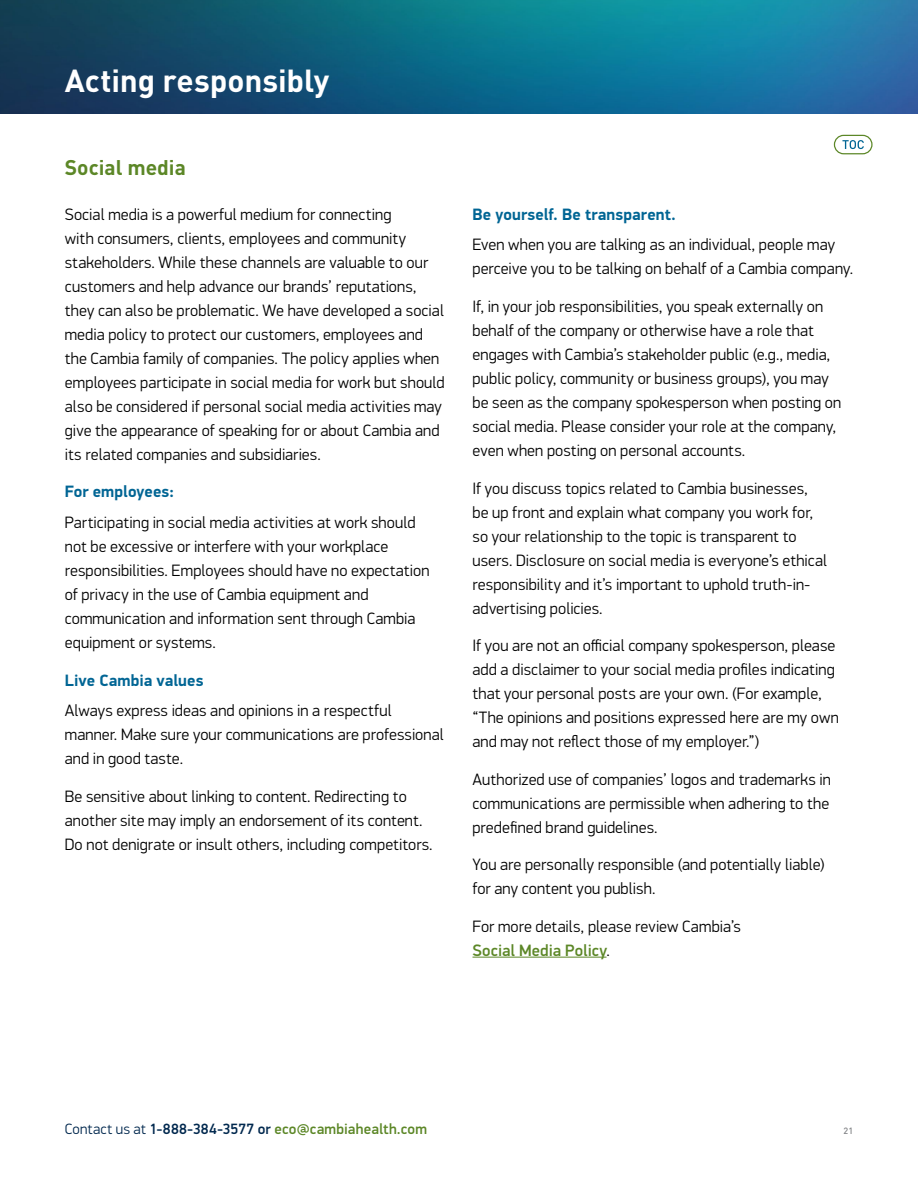
<style>
.page{position:relative;width:918px;height:1188px;background:#fff}
.page>*{position:absolute;margin:0;border:0;box-sizing:border-box;transform-origin:0 0}
.t1{font:700 31.5px "DIN Pro";letter-spacing:-.005em;color:#fff}
.t2{font:700 21px "DIN Pro";color:#5c8727}
.t3{font:300 16.5px/24px "PF Din Display Pro";letter-spacing:.01em;color:#000}
.t4{font:700 16.5px "PF Din Display Pro";letter-spacing:.005em;color:#006594}
.t5{font:500 15px "PF Din Display Pro";letter-spacing:.01em;color:#5c8727}
.t6{font:500 9px "DIN Pro";color:#808285}
.s1{font-weight:500;color:#5c8727}
.s2{font-weight:300;color:#00284e}
.s3{color:#00284e}
</style>
<div class="page">
<img style="left:0;top:0;width:918px;height:113px">
<hr style="left:472px;top:957px;width:135px;height:1px;background:#5c8727">
<svg style="left:842px;top:140px;width:22px;height:9px"></svg>
<div style="left:834px;top:135px;width:39px;height:19px;border:1px solid #5c8727;border-radius:9px"></div>
<h1 class="t1" style="left:65px;top:54px;width:266px">Acting responsibly</h1>
<p class="t2" style="left:65px;top:150px;width:123px">Social media</p>
<p class="t3" style="left:65px;top:202px;width:381px">Social media is a powerful medium for connecting<br>with consumers, clients, employees and community stakeholders. While these channels are valuable to our customers and help advance our brands’ reputations, they can also be problematic. We have developed a social media policy to protect our customers, employees and the Cambia family of companies. The policy applies when employees participate in social media for work but should also be considered if personal social media activities may give the appearance of speaking for or about Cambia and its related companies and subsidiaries.</p>
<p class="t4" style="left:65px;top:482px;width:111px">For employees:</p>
<p class="t3" style="left:65px;top:511px;width:366px">Participating in social media activities at work should not be excessive or interfere with your workplace responsibilities. Employees should have no expectation of privacy in the use of Cambia equipment and communication and information sent through Cambia equipment or systems.</p>
<p class="t4" style="left:65px;top:670px;width:140px">Live Cambia values</p>
<p class="t3" style="left:65px;top:699px;width:381px">Always express ideas and opinions in a respectful manner. Make sure your communications are professional and in good taste.</p>
<p class="t3" style="left:65px;top:785px;width:369px">Be sensitive about linking to content. Redirecting to another site may imply an endorsement of its content.<br>Do not denigrate or insult others, including competitors.</p>
<p class="t4" style="left:472px;top:204px;width:205px">Be yourself. Be transparent.</p>
<p class="t3" style="left:472px;top:233px;width:382px">Even when you are talking as an individual, people may perceive you to be talking on behalf of a Cambia company.</p>
<p class="t3" style="left:472px;top:295px;width:370px">If, in your job responsibilities, you speak externally on behalf of the company or otherwise have a role that engages with Cambia’s stakeholder public (e.g., media, public policy, community or business groups), you may be seen as the company spokesperson when posting on social media. Please consider your role at the company, even when posting on personal accounts.</p>
<p class="t3" style="left:472px;top:476px;width:356px">If you discuss topics related to Cambia businesses, be up front and explain what company you work for, so your relationship to the topic is transparent to users. Disclosure on social media is everyone’s ethical responsibility and it’s important to uphold truth-in&shy;advertising policies.</p>
<p class="t3" style="left:472px;top:634px;width:368px">If you are not an official company spokesperson, please add a disclaimer to your social media profiles indicating that your personal posts are your own. (For example, “The opinions and positions expressed here are my own and may not reflect those of my employer.”)</p>
<p class="t3" style="left:472px;top:767px;width:360px;text-align:justify">Authorized use of companies’ logos and trademarks in communications are permissible when adhering to the predefined brand guidelines.</p>
<p class="t3" style="left:472px;top:853px;width:354px">You are personally responsible (and potentially liable) for any content you publish.</p>
<p class="t3" style="left:472px;top:914px;width:270px">For more details, please review Cambia’s<br><span class="s1">Social Media Policy</span>.</p>
<p class="t5" style="left:65px;top:1120px;width:364px"><span class="s2">Contact us at</span> <span class="s3">1-888-384-3577 or</span> eco@cambiahealth.com</p>
<p class="t6" style="left:844px;top:1123px;width:11px">21</p>
</div>
